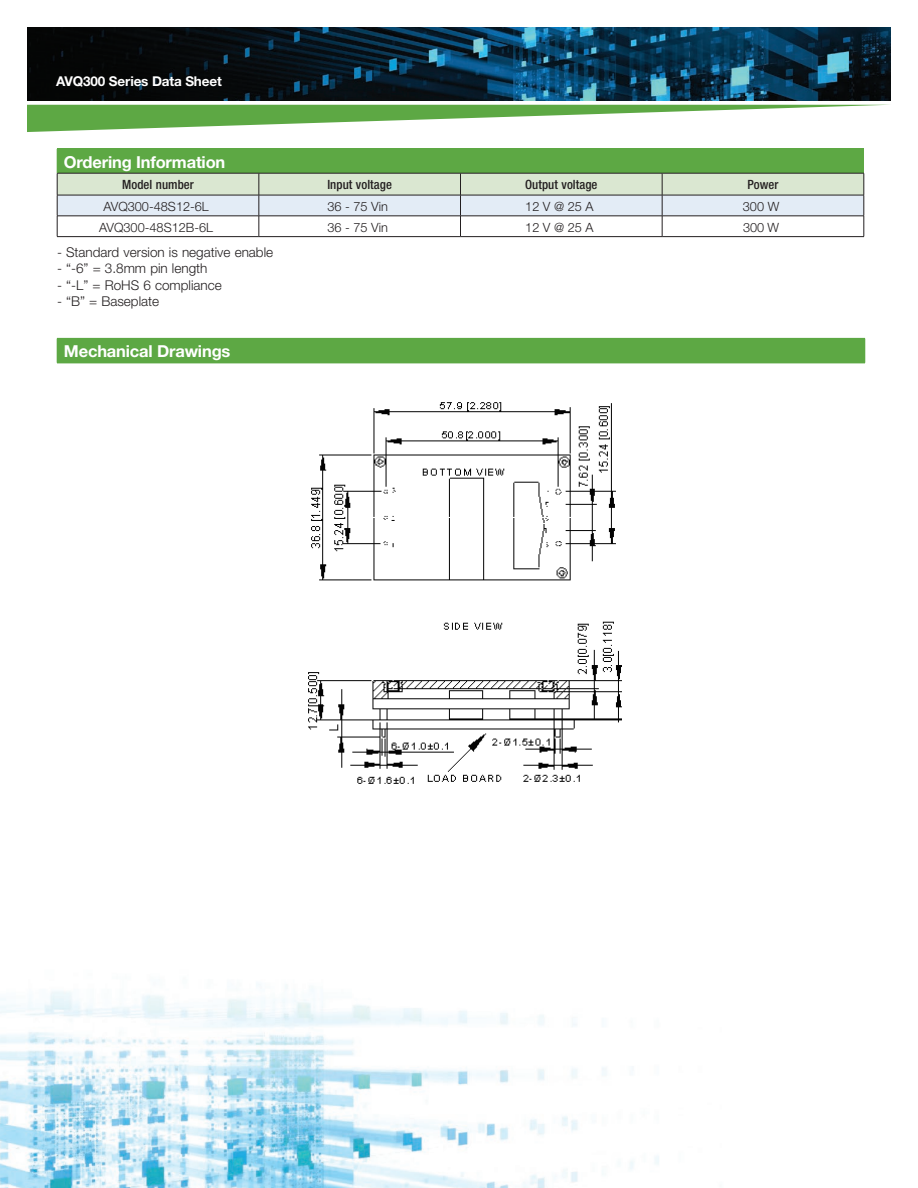
<style>
.page{position:relative;width:918px;height:1188px;background:#fff}
.page>*{position:absolute;margin:0;border:0;box-sizing:border-box;transform-origin:0 0}
._2a_Large_table_head{font:700 16.5px "Helvetica Neue LT Std";letter-spacing:-.01em;color:#fff}
.t1{font:300 13.5px "Helvetica Neue LT Std";color:#231f20}
.t2{font:700 13.5px "Helvetica Neue LT Std";letter-spacing:-.01em;color:#fff}
._2a_Table_text{font:300 12.75px "Helvetica Neue LT Std";color:#231f20}
._2a_Table_column_sub{font:500 condensed 12.75px "Helvetica Neue LT Std";letter-spacing:.005em;color:#231f20}
</style>
<div class="page">
<img style="left:27px;top:27px;width:864px;height:73px">
<svg style="left:27px;top:105px;width:854px;height:27px"></svg>
<img style="left:0;top:984px;width:659px;height:204px">
<div style="left:57px;top:338px;width:808px;height:25px;background:#5da844"></div>
<svg style="left:865px;top:339px;width:1px;height:24px"></svg>
<hr style="left:57px;top:363px;width:808px;height:1px;background:#5da844">
<img style="left:308px;top:402px;width:313px;height:382px">
<svg style="left:57px;top:149px;width:808px;height:88px"></svg>
<hr style="left:57px;top:148px;width:202px;height:1px;background:#5da844">
<hr style="left:259px;top:148px;width:201px;height:1px;background:#5da844">
<hr style="left:460px;top:148px;width:202px;height:1px;background:#5da844">
<hr style="left:662px;top:148px;width:202px;height:1px;background:#5da844">
<hr style="left:460px;top:195px;width:202px;height:1px;background:#231f20">
<hr style="left:662px;top:195px;width:202px;height:1px;background:#231f20">
<hr style="left:460px;top:216px;width:202px;height:1px;background:#231f20">
<hr style="left:662px;top:216px;width:202px;height:1px;background:#231f20">
<hr style="left:460px;top:236px;width:202px;height:1px;background:#231f20">
<hr style="left:662px;top:236px;width:202px;height:1px;background:#231f20">
<p class="t2" style="left:56px;top:72px;width:167px">AVQ300 Series Data Sheet</p>
<p class="_2a_Large_table_head" style="left:64px;top:152px;width:163px">Ordering Information</p>
<p class="_2a_Table_column_sub" style="left:122px;top:177px;width:73px">Model number</p>
<p class="_2a_Table_column_sub" style="left:327px;top:177px;width:66px">Input voltage</p>
<p class="_2a_Table_column_sub" style="left:525px;top:177px;width:74px">Output voltage</p>
<p class="_2a_Table_column_sub" style="left:747px;top:177px;width:33px">Power</p>
<p class="_2a_Table_text" style="left:103px;top:198px;width:107px">AVQ300-48S12-6L</p>
<p class="_2a_Table_text" style="left:328px;top:198px;width:62px">36 - 75 Vin</p>
<p class="_2a_Table_text" style="left:525px;top:198px;width:70px">12 V @ 25 A</p>
<p class="_2a_Table_text" style="left:743px;top:198px;width:38px">300 W</p>
<p class="_2a_Table_text" style="left:99px;top:219px;width:115px">AVQ300-48S12B-6L</p>
<p class="_2a_Table_text" style="left:328px;top:219px;width:62px">36 - 75 Vin</p>
<p class="_2a_Table_text" style="left:525px;top:219px;width:70px">12 V @ 25 A</p>
<p class="_2a_Table_text" style="left:743px;top:219px;width:38px">300 W</p>
<p class="t1" style="left:57px;top:244px;width:218px">- Standard version is negative enable</p>
<p class="t1" style="left:57px;top:260px;width:152px">- “-6” = 3.8mm pin length</p>
<p class="t1" style="left:57px;top:277px;width:166px">- “-L” = RoHS 6 compliance</p>
<p class="t1" style="left:57px;top:293px;width:104px">- “B” = Baseplate</p>
<p class="_2a_Large_table_head" style="left:64px;top:341px;width:168px">Mechanical Drawings</p>
</div>
